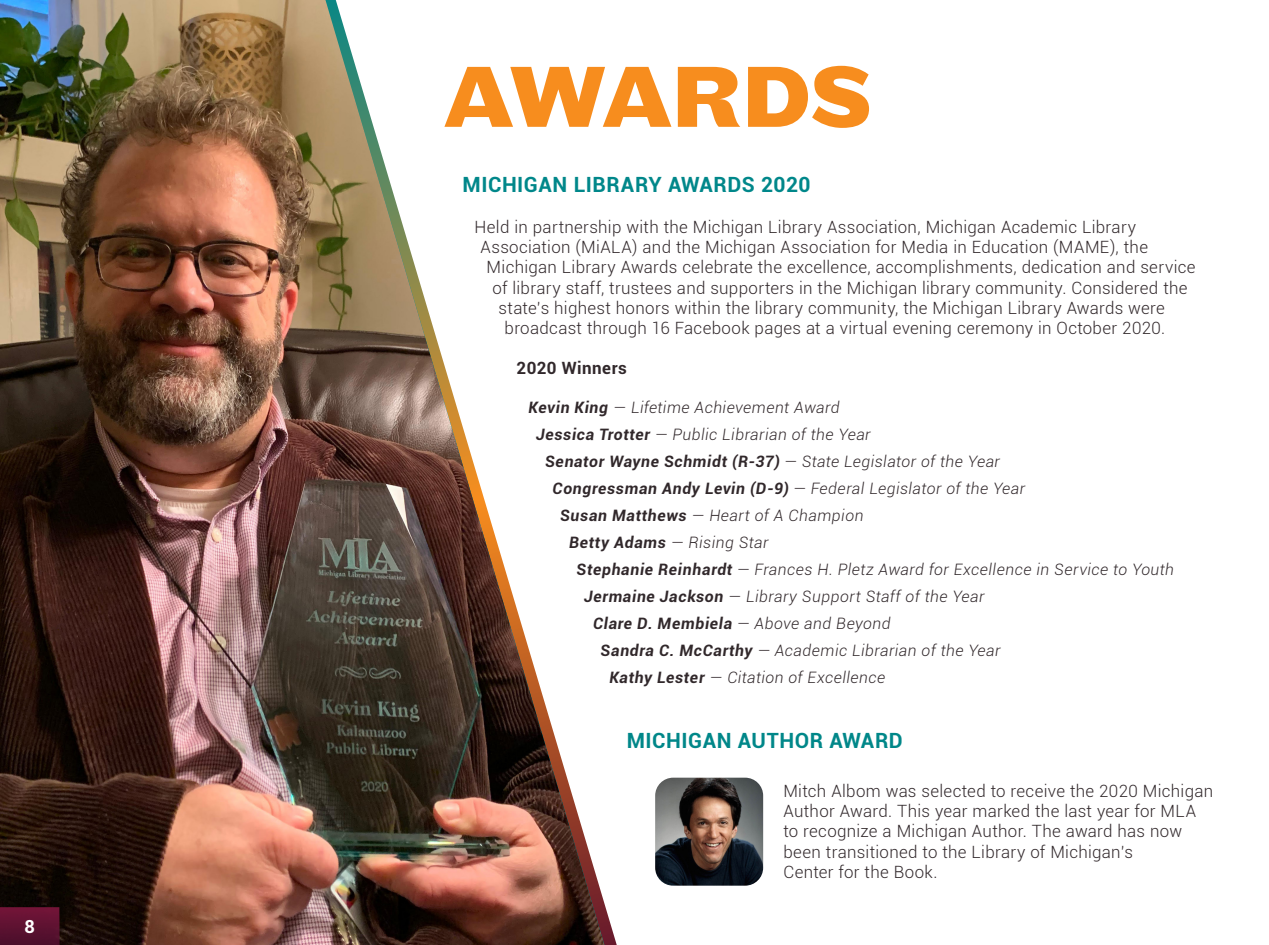
<style>
.page{position:relative;width:1269px;height:945px;background:#fff}
.page>*{position:absolute;margin:0;border:0;box-sizing:border-box;transform-origin:0 0}
.t1{font:700 90px "Maple";color:#f78d1e}
.t2{font:700 21px "Roboto";letter-spacing:.025em;color:#00878a}
.t3{font:700 21px "Roboto";letter-spacing:.025em;color:#008789}
.t4{font:700 18px "Roboto";color:#fff}
.t5{font:300 16.95px/20.2px "Roboto";letter-spacing:.02em;color:#31282b}
.t6{font:700 16.95px "Roboto";letter-spacing:.03em;color:#31282b}
.t7{font:italic 300 15.75px "Roboto";letter-spacing:.03em;color:#31282b}
.t8{font:italic 700 15.75px "Roboto";letter-spacing:.045em;color:#31282b}
.s1{font-weight:700}
.s2{font-weight:300;font-style:normal}
.s3{font-weight:300}
.s4{font-style:normal}
</style>
<div class="page">
<img style="left:655px;top:778px;width:108px;height:108px">
<img style="left:0;top:0;width:604px;height:945px">
<svg style="left:0;top:907px;width:60px;height:38px;background:#5d1130"></svg>
<p class="t4" style="left:25px;top:914px;width:12px">8</p>
<p class="t1" style="left:443px;top:41px;width:430px">AWARDS</p>
<p class="t2" style="left:463px;top:170px;width:349px">MICHIGAN LIBRARY AWARDS 2020</p>
<p class="t5" style="left:475px;top:216px;width:663px">Held in partnership with the Michigan Library Association, Michigan Academic Library</p>
<p class="t5" style="left:481px;top:236px;width:669px">Association (MiALA) and the Michigan Association for Media in Education (MAME), the</p>
<p class="t5" style="left:487px;top:257px;width:711px">Michigan Library Awards celebrate the excellence, accomplishments, dedication and service</p>
<p class="t5" style="left:493px;top:277px;width:696px">of library staff, trustees and supporters in the Michigan library community. Considered the</p>
<p class="t5" style="left:499px;top:297px;width:668px">state’s highest honors within the library community, the Michigan Library Awards were</p>
<p class="t5" style="left:505px;top:318px;width:662px">broadcast through 16 Facebook pages at a virtual evening ceremony in October 2020.</p>
<p class="t6" style="left:517px;top:357px;width:112px">2020 Winners</p>
<p class="t7" style="left:529px;top:397px;width:312px"><span class="s1">Kevin King</span> — Lifetime Achievement Award</p>
<p class="t7" style="left:536px;top:424px;width:336px"><span class="s1">Jessica Trotter</span> — Public Librarian of the Year</p>
<p class="t8" style="left:545px;top:450px;width:456px">Senator Wayne Schmidt (R-37) <span class="s2">—</span> <span class="s3">State Legislator of the Year</span></p>
<p class="t7" style="left:553px;top:478px;width:474px"><span class="s1">Congressman Andy Levin (D-9)</span> <span class="s4">—</span> Federal Legislator of the Year</p>
<p class="t7" style="left:560px;top:505px;width:305px"><span class="s1">Susan Matthews</span> — Heart of A Champion</p>
<p class="t7" style="left:569px;top:532px;width:201px"><span class="s1">Betty Adams</span> — Rising Star</p>
<p class="t7" style="left:577px;top:559px;width:599px"><span class="s1">Stephanie Reinhardt</span> <span class="s4">—</span> Frances H. Pletz Award for Excellence in Service to Youth</p>
<p class="t7" style="left:584px;top:586px;width:402px"><span class="s1">Jermaine Jackson</span> — Library Support Staff of the Year</p>
<p class="t8" style="left:593px;top:612px;width:299px">Clare D. Membiela <span class="s3">— Above and Beyond</span></p>
<p class="t7" style="left:601px;top:640px;width:401px"><span class="s1">Sandra C. McCarthy</span> <span class="s4">—</span> Academic Librarian of the Year</p>
<p class="t7" style="left:610px;top:667px;width:277px"><span class="s1">Kathy Lester</span> — Citation of Excellence</p>
<p class="t3" style="left:627px;top:726px;width:278px">MICHIGAN AUTHOR AWARD</p>
<p class="t5" style="left:783px;top:780px;width:431px">Mitch Albom was selected to receive the 2020 Michigan Author Award. This year marked the last year for MLA to recognize a Michigan Author. The award has now been transitioned to the Library of Michigan’s<br>Center for the Book.</p>
</div>
